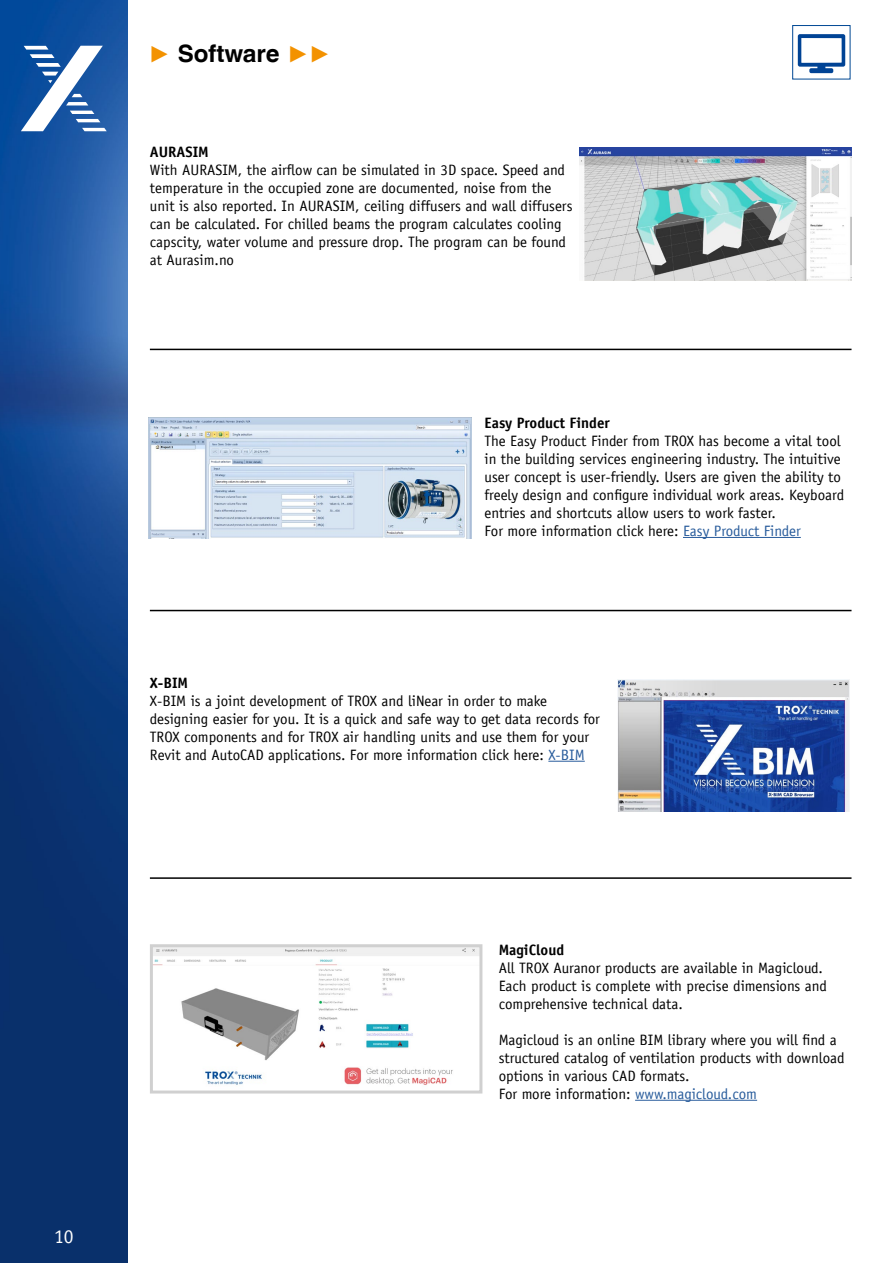
<style>
.page{position:relative;width:893px;height:1263px;background:#fff}
.page>*{position:absolute;margin:0;border:0;box-sizing:border-box;transform-origin:0 0}
.t1{font:700 24px "TROX Helvetica";color:#000}
.t2{font:19.5px "TROX Officina Sans";color:#fff}
.t3{font:15px/18px "TROX Officina Sans";color:#000}
.t4{font:700 15px "TROX Officina Sans";color:#000}
.s1{font-weight:400;font-size:27px;color:#f39200}
.s2{color:#275b9b}
</style>
<div class="page">
<img style="left:0;top:0;width:128px;height:1263px">
<svg style="left:21px;top:46px;width:86px;height:85px"></svg>
<img style="left:579px;top:147px;width:272px;height:133px">
<img style="left:617px;top:680px;width:232px;height:131px">
<hr style="left:548px;top:761px;width:37px;height:1px;background:#275b9b">
<hr style="left:683px;top:537px;width:118px;height:1px;background:#275b9b">
<img style="left:154px;top:948px;width:324px;height:137px">
<div style="left:150px;top:944px;width:332px;height:149px;border:3px solid #d0d0d0"></div>
<hr style="left:635px;top:1100px;width:122px;height:1px;background:#275b9b">
<img style="left:148px;top:417px;width:324px;height:122px">
<hr style="left:150px;top:349px;width:701px;height:1px;background:#000">
<hr style="left:150px;top:610px;width:701px;height:1px;background:#000">
<hr style="left:150px;top:877px;width:701px;height:2px;background:#000">
<svg style="left:797px;top:34px;width:48px;height:34px"></svg>
<div style="left:809px;top:68px;width:24px;height:5px;border:2px solid #004395"></div>
<div style="left:792px;top:25px;width:58px;height:54px;border:1px solid #004894"></div>
<h2 class="t2" style="left:54px;top:1225px;width:21px">10</h2>
<h1 class="t1" style="left:149px;top:40px;width:184px"><span class="s1">▶</span> Software <span class="s1">▶▶</span></h1>
<p class="t4" style="left:150px;top:143px;width:60px">AURASIM</p>
<p class="t3" style="left:150px;top:161px;width:424px">With AURASIM, the airflow can be simulated in 3D space. Speed and temperature in the occupied zone are documented, noise from the unit is also reported. In AURASIM, ceiling diffusers and wall diffusers can be calculated. For chilled beams the program calculates cooling capscity, water volume and pressure drop. The program can be found at Aurasim.no</p>
<p class="t4" style="left:485px;top:414px;width:127px">Easy Product Finder</p>
<p class="t3" style="left:485px;top:432px;width:361px">The Easy Product Finder from TROX has become a vital tool in the building services engineering industry. The intuitive user concept is user-friendly. Users are given the ability to freely design and configure individual work areas. Keyboard entries and shortcuts allow users to work faster.<br>For more information click here: <span class="s2">Easy Product Finder</span></p>
<p class="t4" style="left:150px;top:674px;width:40px">X-BIM</p>
<p class="t3" style="left:150px;top:692px;width:452px">X-BIM is a joint development of TROX and liNear in order to make designing easier for you. It is a quick and safe way to get data records for TROX components and for TROX air handling units and use them for your Revit and AutoCAD applications. For more information click here: <span class="s2">X-BIM</span></p>
<p class="t4" style="left:499px;top:941px;width:67px">MagiCloud</p>
<p class="t3" style="left:499px;top:959px;width:330px">All TROX Auranor products are available in Magicloud.<br>Each product is complete with precise dimensions and comprehensive technical data.</p>
<p class="t3" style="left:499px;top:1031px;width:347px">Magicloud is an online BIM library where you will find a structured catalog of ventilation products with download options in various CAD formats.<br>For more information: <span class="s2">www.magicloud.com</span></p>
</div>
